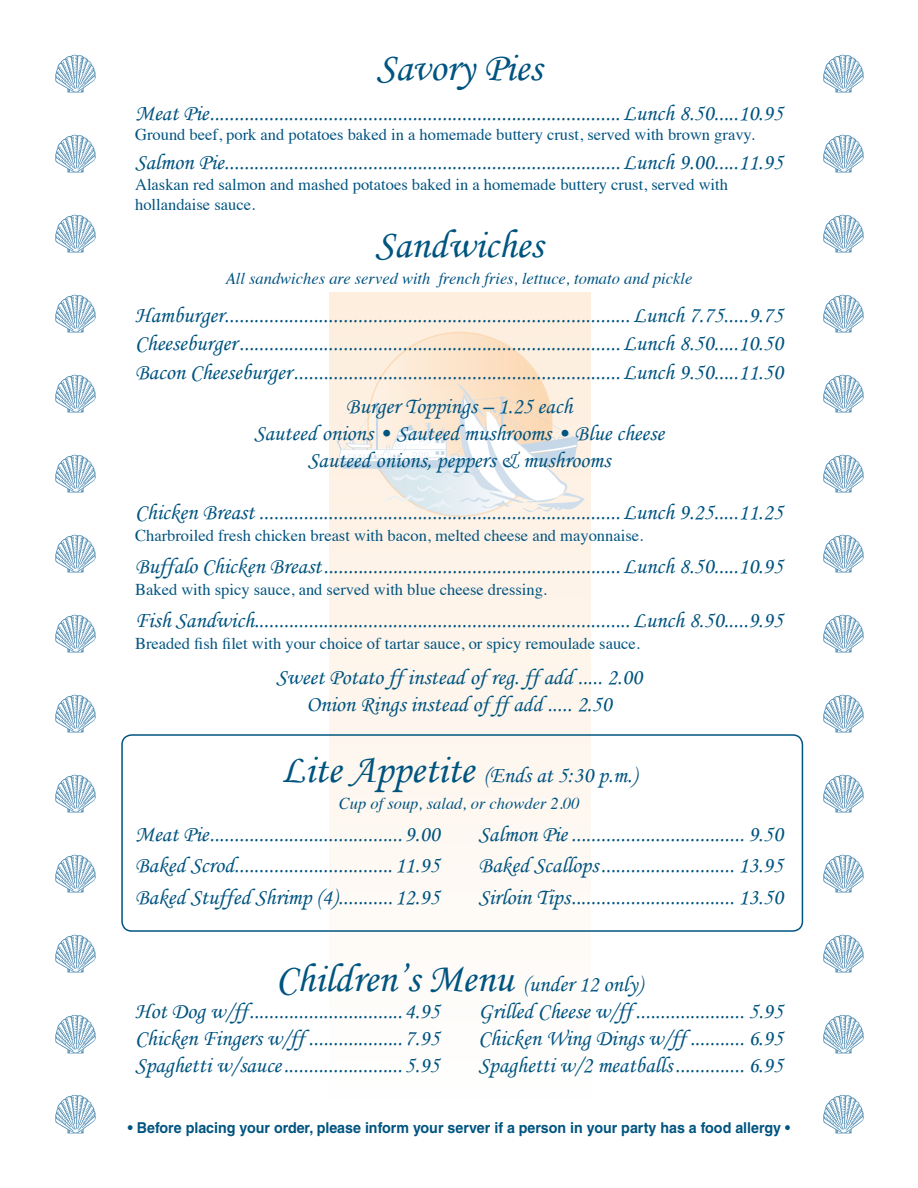
<style>
.page{position:relative;width:918px;height:1188px;background:#fff}
.page>*{position:absolute;margin:0;border:0;box-sizing:border-box;transform-origin:0 0}
.t1{font:40.5px "Monotype Corsiva";color:#005480}
.t2{font:22.5px/27px "Monotype Corsiva";color:#005480;text-align:center}
.t3{font:16.5px/20.2px "Times";color:#005480}
.t4{font:italic 16.5px "Times";color:#005480}
.t5{font:700 15px "Helvetica";color:#005480;scale:.95 1}
.s1{font-size:40.5px}
.s2{font-size:22.5px}
</style>
<div class="page">
<img style="left:55px;top:54px;width:41px;height:39px">
<img style="left:55px;top:134px;width:41px;height:39px">
<img style="left:55px;top:214px;width:41px;height:39px">
<img style="left:55px;top:294px;width:41px;height:39px">
<img style="left:55px;top:374px;width:41px;height:39px">
<img style="left:55px;top:454px;width:41px;height:39px">
<img style="left:55px;top:534px;width:41px;height:39px">
<img style="left:55px;top:614px;width:41px;height:39px">
<img style="left:55px;top:694px;width:41px;height:39px">
<img style="left:55px;top:774px;width:41px;height:39px">
<img style="left:55px;top:854px;width:41px;height:39px">
<img style="left:55px;top:934px;width:41px;height:39px">
<img style="left:55px;top:1014px;width:41px;height:40px">
<img style="left:55px;top:1094px;width:41px;height:40px">
<img style="left:823px;top:54px;width:41px;height:39px">
<img style="left:823px;top:134px;width:41px;height:39px">
<img style="left:823px;top:214px;width:41px;height:39px">
<img style="left:823px;top:294px;width:41px;height:39px">
<img style="left:823px;top:374px;width:41px;height:39px">
<img style="left:823px;top:454px;width:41px;height:39px">
<img style="left:823px;top:534px;width:41px;height:39px">
<img style="left:823px;top:614px;width:41px;height:39px">
<img style="left:823px;top:694px;width:41px;height:39px">
<img style="left:823px;top:774px;width:41px;height:39px">
<img style="left:823px;top:854px;width:41px;height:39px">
<img style="left:823px;top:934px;width:41px;height:39px">
<img style="left:823px;top:1014px;width:41px;height:40px">
<img style="left:823px;top:1094px;width:41px;height:40px">
<div style="left:330px;top:293px;width:260px;height:809px;background:linear-gradient(to bottom,#fdeddd,#fefefd)"></div>
<div style="left:368px;top:332px;width:184px;height:184px;background:linear-gradient(to right,#fdefe0,#fbd8b3);border-radius:50%"></div>
<img style="left:374px;top:516px;width:82px;height:7px">
<svg style="left:339px;top:397px;width:108px;height:119px;background:#f2ede7"></svg>
<img style="left:447px;top:381px;width:140px;height:137px">
<img style="left:440px;top:467px;width:43px;height:12px">
<div style="left:121px;top:734px;width:682px;height:198px;border:2px solid #005480;border-radius:10px"></div>
<h1 class="t1" style="left:377px;top:43px;width:167px">Savory Pies</h1>
<p class="t2" style="left:135px;top:99px;width:649px">Meat Pie...................................................................................Lunch 8.50.....10.95</p>
<p class="t3" style="left:135px;top:123px;width:621px">Ground beef, pork and potatoes baked in a homemade buttery crust, served with brown gravy.</p>
<p class="t2" style="left:135px;top:149px;width:649px">Salmon Pie................................................................................Lunch 9.00.....11.95</p>
<p class="t3" style="left:135px;top:173px;width:594px">Alaskan red salmon and mashed potatoes baked in a homemade buttery crust, served with hollandaise sauce.</p>
<h1 class="t1" style="left:375px;top:220px;width:169px">Sandwiches</h1>
<p class="t4" style="left:226px;top:264px;width:468px">All sandwiches are served with french fries, lettuce, tomato and pickle</p>
<p class="t2" style="left:135px;top:300px;width:649px;line-height:28.5px;text-align:justify">Hamburger..................................................................................Lunch 7.75.....9.75<br>Cheeseburger.............................................................................Lunch 8.50.....10.50<br>Bacon Cheeseburger..................................................................Lunch 9.50.....11.50</p>
<p class="t2" style="left:254px;top:393px;width:411px">Burger Toppings – 1.25 each<br>Sauteed onions • Sauteed mushrooms • Blue cheese<br>Sauteed onions, peppers &amp; mushrooms</p>
<p class="t2" style="left:135px;top:498px;width:649px">Chicken Breast .........................................................................Lunch 9.25.....11.25</p>
<p class="t3" style="left:135px;top:524px;width:510px">Charbroiled fresh chicken breast with bacon, melted cheese and mayonnaise.</p>
<p class="t2" style="left:135px;top:552px;width:649px">Buffalo Chicken Breast............................................................Lunch 8.50.....10.95</p>
<p class="t3" style="left:135px;top:578px;width:413px">Baked with spicy sauce, and served with blue cheese dressing.</p>
<p class="t2" style="left:135px;top:606px;width:649px">Fish Sandwich............................................................................Lunch 8.50.....9.95</p>
<p class="t3" style="left:135px;top:632px;width:506px">Breaded fish filet with your choice of tartar sauce, or spicy remoulade sauce.</p>
<p class="t2" style="left:276px;top:663px;width:367px">Sweet Potato ff instead of reg. ff add ..... 2.00<br>Onion Rings instead of ff add ..... 2.50</p>
<p class="t2" style="left:281px;top:762px;width:357px"><span class="s1">Lite Appetite</span> (Ends at 5:30 p.m.)</p>
<p class="t4" style="left:339px;top:789px;width:242px">Cup of soup, salad, or chowder 2.00</p>
<p class="t2" style="left:135px;top:820px;width:306px">Meat Pie....................................... 9.00</p>
<p class="t2" style="left:479px;top:820px;width:306px">Salmon Pie ................................... 9.50</p>
<p class="t2" style="left:135px;top:852px;width:306px">Baked Scrod................................11.95</p>
<p class="t2" style="left:479px;top:852px;width:306px">Baked Scallops........................... 13.95</p>
<p class="t2" style="left:135px;top:883px;width:306px">Baked Stuffed Shrimp (4)...........12.95</p>
<p class="t2" style="left:479px;top:883px;width:306px">Sirloin Tips................................. 13.50</p>
<h1 class="t1" style="left:276px;top:954px;width:368px">Children’s Menu <span class="s2">(under 12 only)</span></h1>
<p class="t2" style="left:135px;top:998px;width:306px">Hot Dog w/ff...............................4.95</p>
<p class="t2" style="left:479px;top:998px;width:306px">Grilled Cheese w/ff...................... 5.95</p>
<p class="t2" style="left:135px;top:1025px;width:306px">Chicken Fingers w/ff ...................7.95</p>
<p class="t2" style="left:479px;top:1025px;width:306px">Chicken Wing Dings w/ff ........... 6.95</p>
<p class="t2" style="left:135px;top:1052px;width:306px">Spaghetti w/sauce........................5.95</p>
<p class="t2" style="left:479px;top:1052px;width:306px">Spaghetti w/2 meatballs.............. 6.95</p>
<p class="t5" style="left:128px;top:1118px;width:698px">• Before placing your order, please inform your server if a person in your party has a food allergy •</p>
</div>
